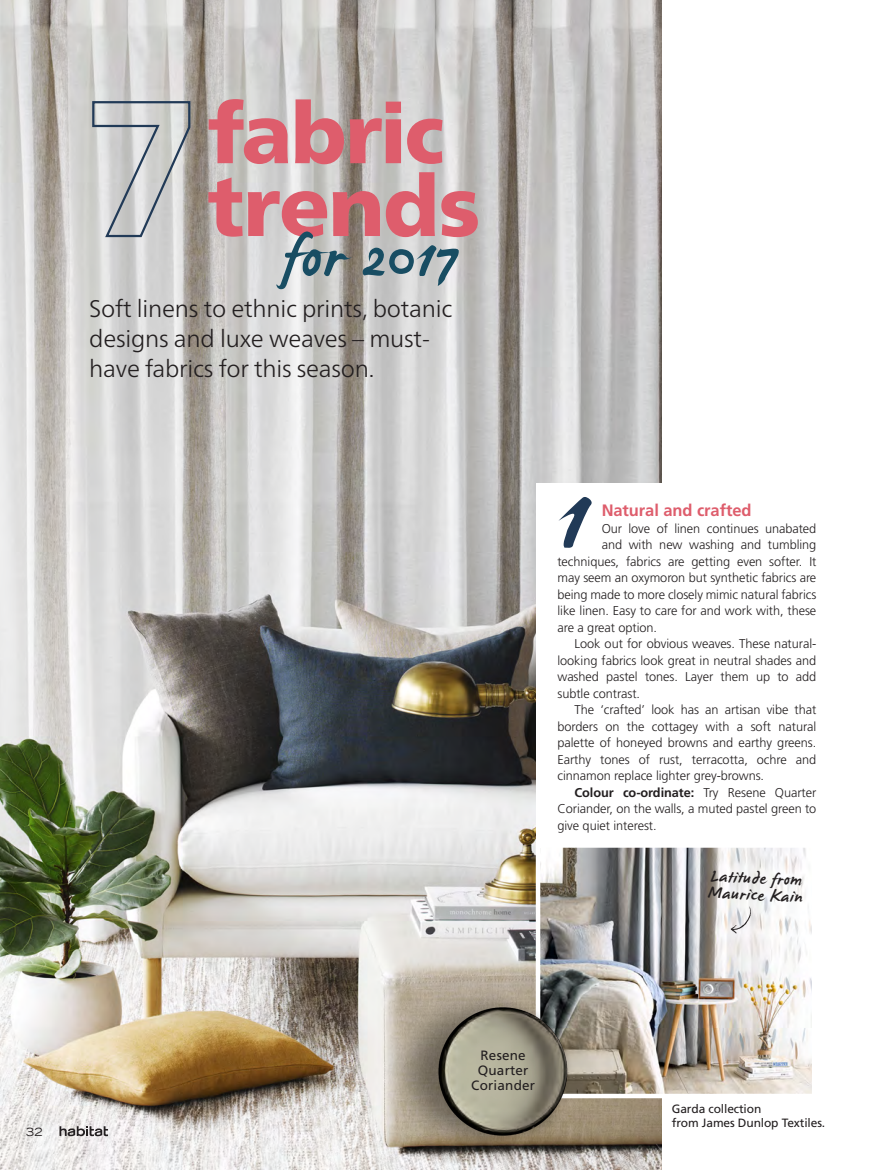
<style>
.page{position:relative;width:893px;height:1170px;background:#fff}
.page>*{position:absolute;margin:0;border:0;box-sizing:border-box;transform-origin:0 0}
.t1{font:98.55px "James Paul";color:#213a57}
.t2{font:900 84.3px "Frutiger Neue LT Pro";letter-spacing:-.02em;color:#de5d6c}
.t3{font:59.7px "James Paul";letter-spacing:.01em;color:#184d63}
.t4{font:300 24px/30px "Frutiger Neue LT Pro";letter-spacing:-.01em;color:#231f20}
.t5{font:16.5px/16.5px "James Paul";color:#231f20}
.t6{font:700 16.5px "Frutiger";letter-spacing:-.005em;color:#de5d6c}
.t7{font:13.5px/15px "Frutiger";letter-spacing:.015em;color:#231f20;text-align:center}
.t8{font:300 12.75px "Frutiger";letter-spacing:-.005em;color:#231f20}
.t9{font:700 12.75px "Frutiger";letter-spacing:-.005em;color:#231f20}
.t10{font:12px/14.2px "Frutiger";letter-spacing:-.01em;color:#231f20}
.t11{font:expanded 11.25px "Trade Gothic LH";color:#231f20}
.s1{font-weight:300}
</style>
<div class="page">
<img style="left:0;top:0;width:661px;height:1169px">
<div style="left:536px;top:483px;width:280px;height:377px;background:#fff"></div>
<img style="left:541px;top:848px;width:270px;height:245px">
<div style="left:536px;top:843px;width:280px;height:255px;border:4px solid #fff"></div>
<svg style="left:730px;top:906px;width:22px;height:28px"></svg>
<svg style="left:91px;top:100px;width:101px;height:138px;background:#c3c4c5"></svg>
<img style="left:388px;top:978px;width:188px;height:172px">
<svg style="left:59px;top:1126px;width:49px;height:10px"></svg>
<h2 class="t2" style="left:207px;top:82px;width:239px">fabric</h2>
<h2 class="t2" style="left:207px;top:155px;width:274px">trends</h2>
<h3 class="t3" style="left:282px;top:227px;width:177px">for 2017</h3>
<h3 class="t4" style="left:89px;top:293px;width:365px">Soft linens to ethnic prints, botanic designs and luxe weaves – must&shy;have fabrics for this season.</h3>
<h1 class="t1" style="left:559px;top:467px;width:30px">1</h1>
<p class="t6" style="left:602px;top:501px;width:151px">Natural and crafted</p>
<p class="t8" style="left:602px;top:521px;width:216px">Our love of linen continues unabated</p>
<p class="t8" style="left:602px;top:537px;width:216px">and with new washing and tumbling</p>
<p class="t8" style="left:557px;top:554px;width:260px">techniques, fabrics are getting even softer. It</p>
<p class="t8" style="left:557px;top:570px;width:260px">may seem an oxymoron but synthetic fabrics are</p>
<p class="t8" style="left:557px;top:587px;width:260px">being made to more closely mimic natural fabrics</p>
<p class="t8" style="left:557px;top:603px;width:260px">like linen. Easy to care for and work with, these</p>
<p class="t8" style="left:557px;top:620px;width:101px">are a great option.</p>
<p class="t8" style="left:574px;top:636px;width:243px">Look out for obvious weaves. These natural-</p>
<p class="t8" style="left:557px;top:653px;width:260px">looking fabrics look great in neutral shades and</p>
<p class="t8" style="left:557px;top:669px;width:260px">washed pastel tones. Layer them up to add</p>
<p class="t8" style="left:557px;top:686px;width:84px">subtle contrast.</p>
<p class="t8" style="left:574px;top:702px;width:243px">The ‘crafted’ look has an artisan vibe that</p>
<p class="t8" style="left:557px;top:719px;width:260px">borders on the cottagey with a soft natural</p>
<p class="t8" style="left:557px;top:735px;width:260px">palette of honeyed browns and earthy greens.</p>
<p class="t8" style="left:557px;top:752px;width:260px">Earthy tones of rust, terracotta, ochre and</p>
<p class="t8" style="left:557px;top:768px;width:208px">cinnamon replace lighter grey-browns.</p>
<p class="t9" style="left:574px;top:785px;width:243px">Colour co-ordinate: <span class="s1">Try Resene Quarter</span></p>
<p class="t8" style="left:557px;top:801px;width:260px">Coriander, on the walls, a muted pastel green to</p>
<p class="t8" style="left:557px;top:818px;width:101px">give quiet interest.</p>
<p class="t5" style="left:709px;top:869px;width:96px;rotate:2deg">Latitude from<br>Maurice Kain</p>
<p class="t11" style="left:26px;top:1124px;width:18px">32</p>
<p class="t7" style="left:471px;top:1047px;width:65px">Resene<br>Quarter<br>Coriander</p>
<p class="t10" style="left:672px;top:1100px;width:155px">Garda collection<br>from James Dunlop Textiles.</p>
</div>
